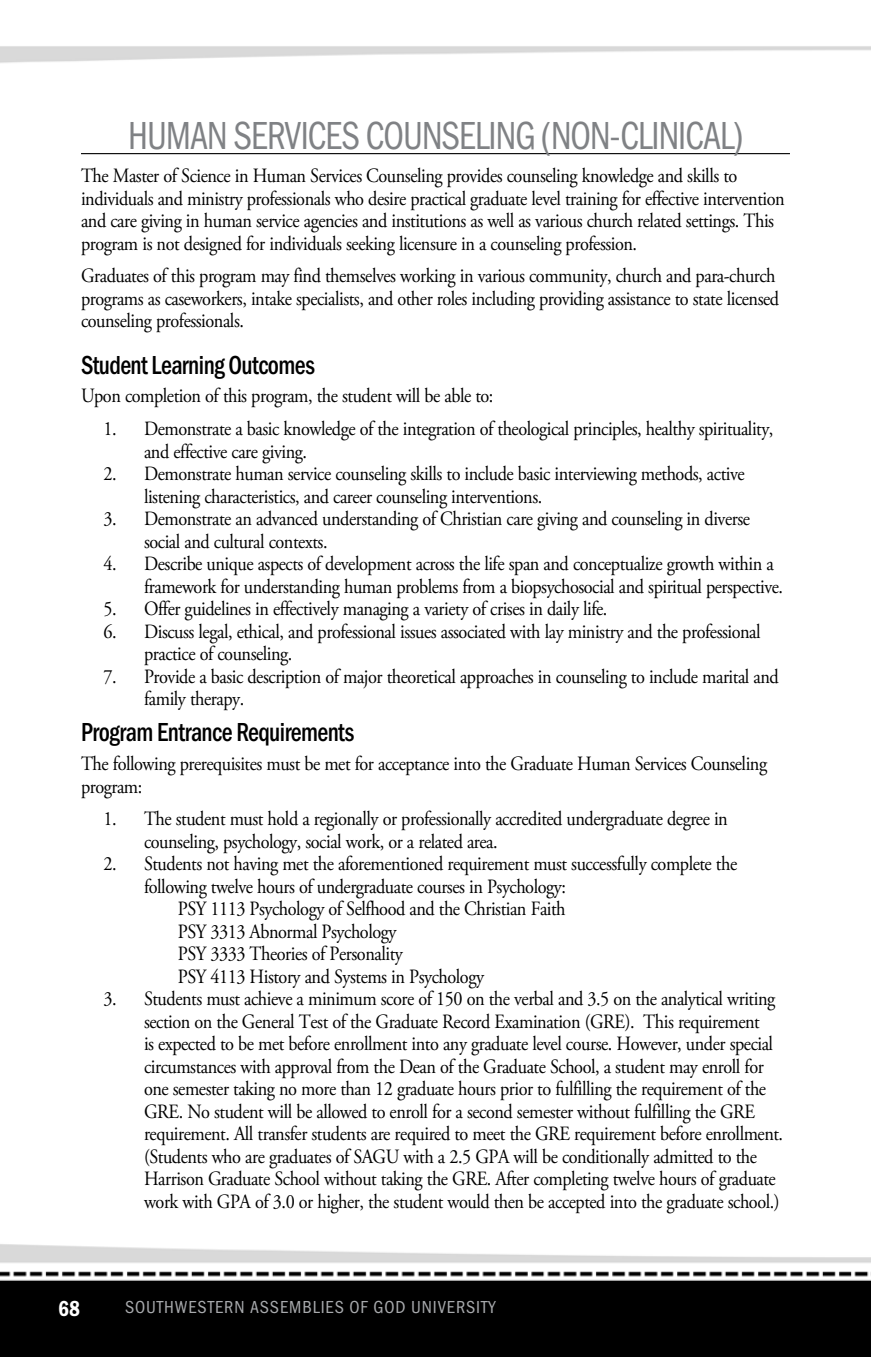
<style>
.page{position:relative;width:871px;height:1357px;background:#fff}
.page>*{position:absolute;margin:0;border:0;box-sizing:border-box;transform-origin:0 0}
.t1{font:40.5px "Franklin Gothic URW Con Boo";letter-spacing:-.025em;color:#808285;scale:.9 1}
.t2{font:500 27px "Franklin Gothic URW Con";letter-spacing:-.025em;color:#000;scale:.9 1}
.t3{font:22.5px "Franklin Gothic URW Con Dem";color:#fff;scale:.95 1}
.t4{font:20.25px/22.5px "Adobe Garamond Pro";letter-spacing:-.025em;color:#000;scale:.9 1}
.t5{font:18px "Franklin Gothic URW Con Boo";letter-spacing:.05em;color:#a7a9ac}
</style>
<div class="page">
<img style="left:0;top:46px;width:871px;height:1311px">
<hr style="left:81px;top:153px;width:709px;height:1px;background:#000">
<h1 class="t1" style="left:128px;top:110px;width:684px">HUMAN SERVICES COUNSELING (NON-CLINICAL)</h1>
<p class="t4" style="left:81px;top:165px;width:783px">The Master of Science in Human Services Counseling provides counseling knowledge and skills to individuals and ministry professionals who desire practical graduate level training for effective intervention and care giving in human service agencies and institutions as well as various church related settings. This program is not designed for individuals seeking licensure in a counseling profession.</p>
<p class="t4" style="left:81px;top:265px;width:777px">Graduates of this program may find themselves working in various community, church and para-church programs as caseworkers, intake specialists, and other roles including providing assistance to state licensed counseling professionals.</p>
<h2 class="t2" style="left:81px;top:347px;width:261px">Student Learning Outcomes</h2>
<p class="t4" style="left:81px;top:385px;width:460px">Upon completion of this program, the student will be able to:</p>
<p class="t4" style="left:144px;top:418px;width:701px;text-indent:-40px">1. Demonstrate a basic knowledge of the integration of theological principles, healthy spirituality, and effective care giving.</p>
<p class="t4" style="left:144px;top:463px;width:669px;text-indent:-40px">2. Demonstrate human service counseling skills to include basic interviewing methods, active listening characteristics, and career counseling interventions.</p>
<p class="t4" style="left:144px;top:508px;width:675px;text-indent:-40px">3. Demonstrate an advanced understanding of Christian care giving and counseling in diverse social and cultural contexts.</p>
<p class="t4" style="left:144px;top:553px;width:711px;text-indent:-40px">4. Describe unique aspects of development across the life span and conceptualize growth within a framework for understanding human problems from a biopsychosocial and spiritual perspective.</p>
<p class="t4" style="left:104px;top:598px;width:561px">5. Offer guidelines in effectively managing a variety of crises in daily life.</p>
<p class="t4" style="left:144px;top:621px;width:686px;text-indent:-40px">6. Discuss legal, ethical, and professional issues associated with lay ministry and the professional practice of counseling.</p>
<p class="t4" style="left:144px;top:666px;width:707px;text-indent:-40px">7. Provide a basic description of major theoretical approaches in counseling to include marital and family therapy.</p>
<h2 class="t2" style="left:81px;top:714px;width:305px">Program Entrance Requirements</h2>
<p class="t4" style="left:81px;top:753px;width:764px">The following prerequisites must be met for acceptance into the Graduate Human Services Counseling program:</p>
<p class="t4" style="left:144px;top:808px;width:650px;text-indent:-40px">1. The student must hold a regionally or professionally accredited undergraduate degree in counseling, psychology, social work, or a related area.</p>
<p class="t4" style="left:104px;top:853px;width:705px">2. Students not having met the aforementioned requirement must successfully complete the</p>
<p class="t4" style="left:144px;top:876px;width:470px">following twelve hours of undergraduate courses in Psychology:</p>
<p class="t4" style="left:178px;top:898px;width:432px">PSY 1113 Psychology of Selfhood and the Christian Faith</p>
<p class="t4" style="left:178px;top:921px;width:244px">PSY 3313 Abnormal Psychology</p>
<p class="t4" style="left:178px;top:943px;width:251px">PSY 3333 Theories of Personality</p>
<p class="t4" style="left:178px;top:966px;width:342px">PSY 4113 History and Systems in Psychology</p>
<p class="t4" style="left:144px;top:988px;width:711px;text-indent:-40px">3. Students must achieve a minimum score of 150 on the verbal and 3.5 on the analytical writing section on the General Test of the Graduate Record Examination (GRE). This requirement<br>is expected to be met before enrollment into any graduate level course. However, under special circumstances with approval from the Dean of the Graduate School, a student may enroll for one semester taking no more than 12 graduate hours prior to fulfilling the requirement of the GRE. No student will be allowed to enroll for a second semester without fulfilling the GRE requirement. All transfer students are required to meet the GRE requirement before enrollment. (Students who are graduates of SAGU with a 2.5 GPA will be conditionally admitted to the Harrison Graduate School without taking the GRE. After completing twelve hours of graduate work with GPA of 3.0 or higher, the student would then be accepted into the graduate school.)</p>
<p class="t3" style="left:58px;top:1293px;width:24px">68</p>
<p class="t5" style="left:125px;top:1296px;width:372px">SOUTHWESTERN ASSEMBLIES OF GOD UNIVERSITY</p>
</div>
